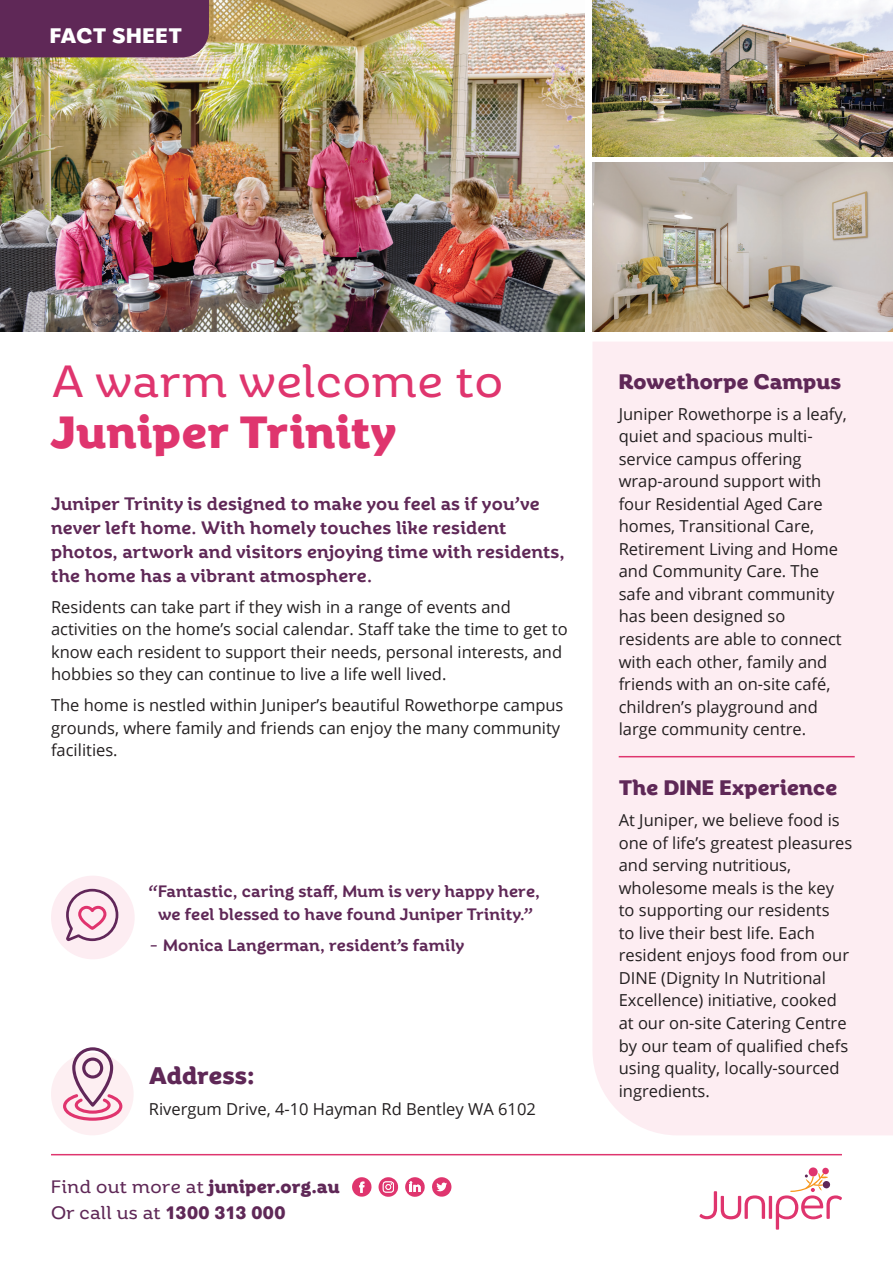
<style>
.page{position:relative;width:893px;height:1263px;background:#fff}
.page>*{position:absolute;margin:0;border:0;box-sizing:border-box;transform-origin:0 0}
.t1{font:45px "Rhetoric";letter-spacing:.02em;color:#df356e}
.t2{font:700 45px "Rhetoric";letter-spacing:.02em;color:#df356e}
.t3{font:700 24px "Rhetoric";letter-spacing:.01em;color:#5f2857}
.t4{font:700 21px "Rhetoric";letter-spacing:.01em;color:#5f2857}
.t5{font:700 21px "Rhetoric";letter-spacing:.03em;color:#fff}
.t6{font:500 18px/24px "Rhetoric";letter-spacing:.01em;color:#5f2857}
.t7{font:700 18px/25.8px "Rhetoric";letter-spacing:.02em;color:#5f2857}
.t8{font:16.5px/22.5px "Open Sans";color:#231f20}
.t9{font:500 16.5px/22.5px "Rhetoric";letter-spacing:.01em;color:#5f2857;text-align:center}
.s1{font-weight:400}
</style>
<div class="page">
<div style="left:593px;top:342px;width:300px;height:793px;background:#fdedf2"></div>
<hr style="left:619px;top:756px;width:236px;height:1px;background:#df356e">
<svg style="left:352px;top:1177px;width:20px;height:20px"></svg>
<svg style="left:379px;top:1177px;width:19px;height:20px"></svg>
<svg style="left:405px;top:1177px;width:20px;height:20px"></svg>
<svg style="left:432px;top:1177px;width:19px;height:20px"></svg>
<img style="left:0;top:0;width:585px;height:332px">
<img style="left:592px;top:0;width:301px;height:156px">
<img style="left:592px;top:163px;width:301px;height:169px">
<div style="left:51px;top:1053px;width:83px;height:82px;background:#fdeff2;border-radius:50%"></div>
<svg style="left:63px;top:1047px;width:59px;height:74px"></svg>
<div style="left:51px;top:876px;width:84px;height:83px;background:#fdedf2;border-radius:50%"></div>
<svg style="left:66px;top:888px;width:53px;height:54px"></svg>
<hr style="left:51px;top:1154px;width:791px;height:1px;background:#df356e">
<svg style="left:699px;top:1191px;width:66px;height:28px"></svg>
<hr style="left:769px;top:1196px;width:3px;height:23px;background:#df356e">
<svg style="left:808px;top:1167px;width:10px;height:10px"></svg>
<svg style="left:776px;top:1173px;width:66px;height:56px"></svg>
<div style="left:822px;top:1167px;width:7px;height:7px;background:#df356e;border-radius:50%"></div>
<div style="left:0;top:0;width:209px;height:57px;background:#5f2857"></div>
<p class="t5" style="left:50px;top:23px;width:134px">FACT SHEET</p>
<h1 class="t1" style="left:51px;top:355px;width:453px">A warm welcome to</h1>
<h1 class="t2" style="left:51px;top:406px;width:347px">Juniper Trinity</h1>
<p class="t6" style="left:51px;top:491px;width:515px">Juniper Trinity is designed to make you feel as if you’ve never left home. With homely touches like resident photos, artwork and visitors enjoying time with residents, the home has a vibrant atmosphere.</p>
<p class="t8" style="left:51px;top:595px;width:518px">Residents can take part if they wish in a range of events and activities on the home’s social calendar. Staff take the time to get to know each resident to support their needs, personal interests, and hobbies so they can continue to live a life well lived.</p>
<p class="t8" style="left:51px;top:694px;width:514px">The home is nestled within Juniper’s beautiful Rowethorpe campus grounds, where family and friends can enjoy the many community facilities.</p>
<p class="t9" style="left:149px;top:880px;width:393px">“Fantastic, caring staff, Mum is very happy here, we feel blessed to have found Juniper Trinity.”</p>
<p class="t9" style="left:149px;top:934px;width:317px">- Monica Langerman, resident’s family</p>
<h2 class="t3" style="left:149px;top:1061px;width:107px">Address:</h2>
<p class="t8" style="left:149px;top:1098px;width:389px">Rivergum Drive, 4-10 Hayman Rd Bentley WA 6102</p>
<p class="t7" style="left:51px;top:1173px;width:290px"><span class="s1">Find out more at</span> juniper.org.au<br><span class="s1">Or call us at</span> 1300 313 000</p>
<p class="t4" style="left:619px;top:369px;width:224px">Rowethorpe Campus</p>
<p class="t8" style="left:619px;top:402px;width:230px">Juniper Rowethorpe is a leafy, quiet and spacious multi&shy;service campus offering wrap-around support with four Residential Aged Care homes, Transitional Care,<br>Retirement Living and Home and Community Care. The safe and vibrant community has been designed so residents are able to connect with each other, family and friends with an on-site café, children’s playground and large community centre.</p>
<p class="t4" style="left:619px;top:775px;width:220px">The DINE Experience</p>
<p class="t8" style="left:619px;top:809px;width:235px">At Juniper, we believe food is one of life’s greatest pleasures and serving nutritious, wholesome meals is the key to supporting our residents<br>to live their best life. Each resident enjoys food from our<br>DINE (Dignity In Nutritional<br>Excellence) initiative, cooked at our on-site Catering Centre by our team of qualified chefs using quality, locally-sourced ingredients.</p>
</div>
